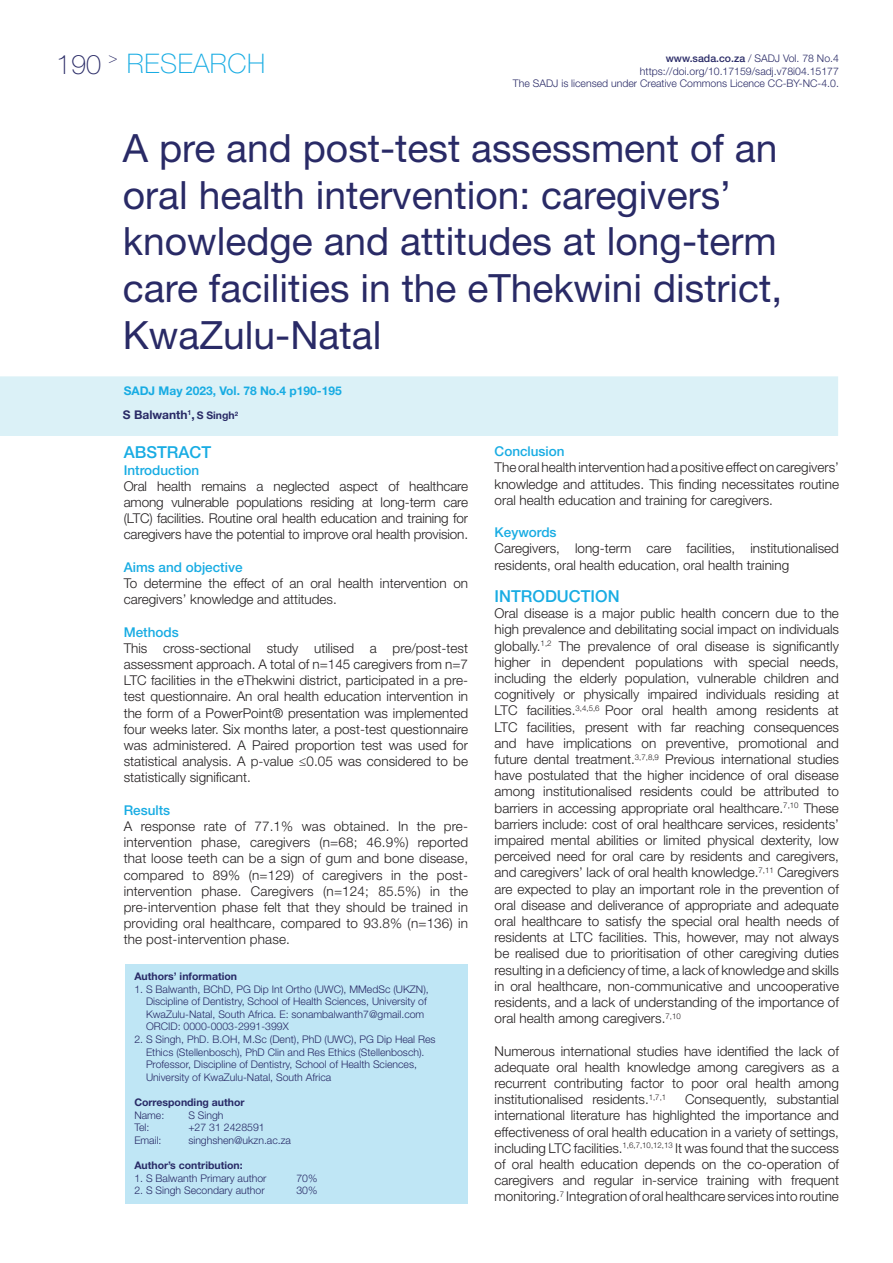
<style>
.page{position:relative;width:893px;height:1263px;background:#fff}
.page>*{position:absolute;margin:0;border:0;box-sizing:border-box;transform-origin:0 0}
.t1{font:39px/46.8px "Helvetica Neue LT Std";color:#292a66}
.t2{font:100 27px "Helvetica Neue LT Std";letter-spacing:.02em;color:#18ace3}
.t3{font:500 16.5px "Helvetica Neue LT Std";color:#18ace3}
.t4{font:100 15px "Helvetica Neue LT Std";color:#292a66}
.t5{font:300 13.5px/16.2px "Helvetica Neue LT Std";color:#231f20;text-align:justify}
.t6{font:500 13.5px "Helvetica Neue LT Std";color:#18ace3}
.t7{font:700 12px/24.8px "Helvetica Neue LT Std";color:#18ace3}
.t8{font:300 10.5px/12.6px "Helvetica Neue LT Std";color:#282a66}
.t9{font:300 10.5px/12.6px "Helvetica Neue LT Std";color:#292a66;text-align:right}
.t10{font:700 10.5px "Helvetica Neue LT Std";color:#282a66}
.s1{color:#292a66}
.s2{font-weight:500}
.s3{font-size:10.5px;color:#292a66}
</style>
<div class="page">
<div style="left:0;top:376px;width:838px;height:60px;background:#dbf1f7"></div>
<div style="left:125px;top:964px;width:342px;height:240px;background:#bfe6f5"></div>
<h2 class="t2" style="left:56px;top:48px;width:211px"><span class="s1">190</span> RESEARCH</h2>
<p class="t4" style="left:109px;top:50px;width:10px">&gt;</p>
<p class="t9" style="left:513px;top:52px;width:327px"><span class="s2">www.sada.co.za</span> / SADJ Vol. 78 No.4 https://doi.org/10.17159/sadj.v78i04.15177<br>The SADJ is licensed under Creative Commons Licence CC-BY-NC-4.0.</p>
<h1 class="t1" style="left:123px;top:124px;width:661px">A pre and post-test assessment of an oral health intervention: caregivers’ knowledge and attitudes at long-term care facilities in the eThekwini district, KwaZulu-Natal</h1>
<p class="t7" style="left:123px;top:378px;width:220px">SADJ May 2023, Vol. 78 No.4 p190-195<br><span class="s1">S Balwanth</span><sup>1</sup><span class="s1">,</span> <span class="s3">S Singh</span><sup>2</sup></p>
<p class="t3" style="left:124px;top:443px;width:89px">ABSTRACT</p>
<p class="t6" style="left:124px;top:462px;width:77px">Introduction</p>
<p class="t5" style="left:124px;top:477px;width:346px">Oral health remains a neglected aspect of healthcare among vulnerable populations residing at long-term care (LTC) facilities. Routine oral health education and training for caregivers have the potential to improve oral health provision.</p>
<p class="t6" style="left:124px;top:559px;width:120px">Aims and objective</p>
<p class="t5" style="left:124px;top:575px;width:346px">To determine the effect of an oral health intervention on caregivers’ knowledge and attitudes.</p>
<p class="t6" style="left:124px;top:624px;width:57px">Methods</p>
<p class="t5" style="left:124px;top:639px;width:346px">This cross-sectional study utilised a pre/post-test assessment approach. A total of n=145 caregivers from n=7<br>LTC facilities in the eThekwini district, participated in a pre&shy;test questionnaire. An oral health education intervention in the form of a PowerPoint® presentation was implemented four weeks later. Six months later, a post-test questionnaire was administered. A Paired proportion test was used for statistical analysis. A p-value ≤0.05 was considered to be statistically significant.</p>
<p class="t6" style="left:124px;top:802px;width:48px">Results</p>
<p class="t5" style="left:124px;top:818px;width:346px">A response rate of 77.1% was obtained. In the pre&shy;intervention phase, caregivers (n=68; 46.9%) reported that loose teeth can be a sign of gum and bone disease, compared to 89% (n=129) of caregivers in the post&shy;intervention phase. Caregivers (n=124; 85.5%) in the pre-intervention phase felt that they should be trained in providing oral healthcare, compared to 93.8% (n=136) in the post-intervention phase.</p>
<p class="t10" style="left:134px;top:970px;width:104px">Authors’ information</p>
<p class="t8" style="left:146px;top:982px;width:284px;text-indent:-12px">1. S Balwanth, BChD, PG Dip Int Ortho (UWC), MMedSc (UKZN), Discipline of Dentistry, School of Health Sciences, University of KwaZulu-Natal, South Africa. E: sonambalwanth7@gmail.com ORCID: 0000-0003-2991-399X</p>
<p class="t8" style="left:146px;top:1033px;width:291px;text-indent:-12px">2. S Singh, PhD. B.OH, M.Sc (Dent), PhD (UWC), PG Dip Heal Res Ethics (Stellenbosch), PhD Clin and Res Ethics (Stellenbosch).<br>Professor, Discipline of Dentistry, School of Health Sciences, University of KwaZulu-Natal, South Africa</p>
<p class="t10" style="left:134px;top:1096px;width:112px">Corresponding author</p>
<p class="t8" style="left:134px;top:1108px;width:31px">Name:</p>
<p class="t8" style="left:188px;top:1108px;width:37px">S Singh</p>
<p class="t8" style="left:134px;top:1121px;width:16px">Tel:</p>
<p class="t8" style="left:188px;top:1121px;width:78px">+27 31 2428591</p>
<p class="t8" style="left:134px;top:1133px;width:29px">Email:</p>
<p class="t8" style="left:188px;top:1133px;width:104px">singhshen@ukzn.ac.za</p>
<p class="t10" style="left:134px;top:1159px;width:110px">Author’s contribution:</p>
<p class="t8" style="left:134px;top:1171px;width:134px">1. S Balwanth Primary author</p>
<p class="t8" style="left:296px;top:1171px;width:23px">70%</p>
<p class="t8" style="left:134px;top:1184px;width:132px">2. S Singh Secondary author</p>
<p class="t8" style="left:296px;top:1184px;width:23px">30%</p>
<p class="t6" style="left:495px;top:443px;width:72px">Conclusion</p>
<p class="t5" style="left:495px;top:459px;width:346px">The oral health intervention had a positive effect on caregivers’ knowledge and attitudes. This finding necessitates routine oral health education and training for caregivers.</p>
<p class="t6" style="left:495px;top:524px;width:64px">Keywords</p>
<p class="t5" style="left:495px;top:540px;width:346px">Caregivers, long-term care facilities, institutionalised residents, oral health education, oral health training</p>
<p class="t3" style="left:495px;top:586px;width:127px">INTRODUCTION</p>
<p class="t5" style="left:495px;top:605px;width:346px">Oral disease is a major public health concern due to the high prevalence and debilitating social impact on individuals globally.<sup>1,2</sup> The prevalence of oral disease is significantly higher in dependent populations with special needs, including the elderly population, vulnerable children and cognitively or physically impaired individuals residing at LTC facilities.<sup>3,4,5,6</sup> Poor oral health among residents at LTC facilities, present with far reaching consequences and have implications on preventive, promotional and future dental treatment.<sup>3,7,8,9</sup> Previous international studies have postulated that the higher incidence of oral disease among institutionalised residents could be attributed to barriers in accessing appropriate oral healthcare.<sup>7,10</sup> These barriers include: cost of oral healthcare services, residents’ impaired mental abilities or limited physical dexterity, low perceived need for oral care by residents and caregivers, and caregivers’ lack of oral health knowledge.<sup>7,11</sup> Caregivers are expected to play an important role in the prevention of oral disease and deliverance of appropriate and adequate oral healthcare to satisfy the special oral health needs of residents at LTC facilities. This, however, may not always be realised due to prioritisation of other caregiving duties resulting in a deficiency of time, a lack of knowledge and skills in oral healthcare, non-communicative and uncooperative residents, and a lack of understanding of the importance of oral health among caregivers.<sup>7,10</sup></p>
<p class="t5" style="left:495px;top:1042px;width:346px">Numerous international studies have identified the lack of adequate oral health knowledge among caregivers as a recurrent contributing factor to poor oral health among institutionalised residents.<sup>1,7,1</sup></p>
<p class="t5" style="left:495px;top:1091px;width:346px;text-indent:190px">Consequently, substantial international literature has highlighted the importance and effectiveness of oral health education in a variety of settings, including LTC facilities.<sup>1,6,7,10,12,13</sup> It was found that the success of oral health education depends on the co-operation of caregivers and regular in-service training with frequent monitoring.<sup>7</sup> Integration of oral healthcare services into routine</p>
</div>
